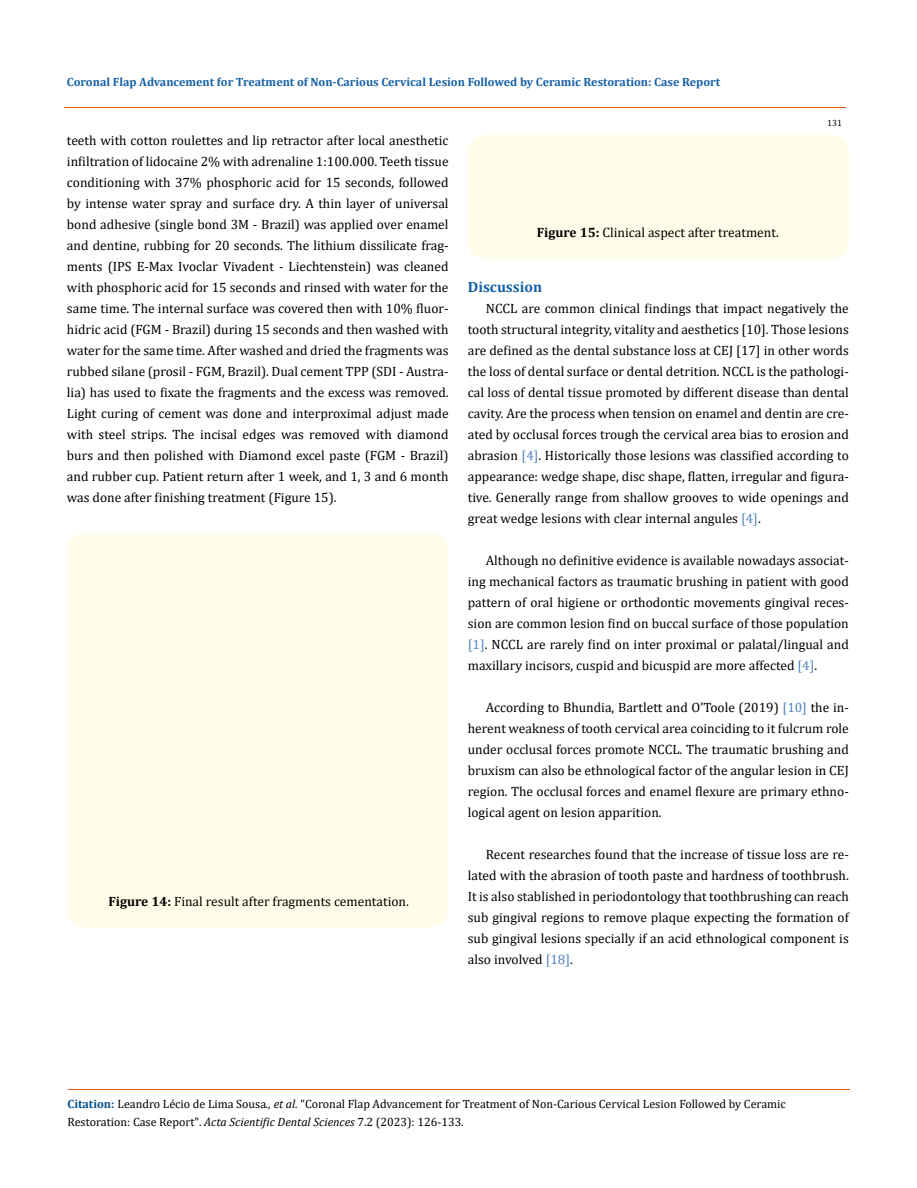
<style>
.page{position:relative;width:917px;height:1188px;background:#fff}
.page>*{position:absolute;margin:0;border:0;box-sizing:border-box;transform-origin:0 0}
.t1{font:700 15px "Cambria";color:#1560a6}
.t2{font:13.5px/21px "Cambria";color:#000;text-align:justify}
.t3{font:12px/18px "Cambria";color:#000}
.t4{font:700 12px "Cambria";color:#1560a6}
.t5{font:9px "Cambria";color:#000}
.s1{font-weight:700}
.s2{color:#4f81bd}
.s3{font-weight:700;color:#035089}
.s4{font-style:italic}
</style>
<div class="page">
<div style="left:67px;top:533px;width:381px;height:394px;background:#fffde9;border-radius:18px"></div>
<div style="left:468px;top:135px;width:381px;height:124px;background:#fffde9;border-radius:18px"></div>
<hr style="left:64px;top:108px;width:781px;height:1px;background:#e05d1a">
<hr style="left:68px;top:1090px;width:781px;height:1px;background:#e05d1a">
<p class="t4" style="left:67px;top:73px;width:654px">Coronal Flap Advancement for Treatment of Non-Carious Cervical Lesion Followed by Ceramic Restoration: Case Report</p>
<p class="t5" style="left:827px;top:118px;width:16px">131</p>
<p class="t2" style="left:67px;top:130px;width:383px">teeth with cotton roulettes and lip retractor after local anesthetic infiltration of lidocaine 2% with adrenaline 1:100.000. Teeth tissue conditioning with 37% phosphoric acid for 15 seconds, followed by intense water spray and surface dry. A thin layer of universal bond adhesive (single bond 3M - Brazil) was applied over enamel and dentine, rubbing for 20 seconds. The lithium dissilicate frag&shy;ments (IPS E-Max Ivoclar Vivadent - Liechtenstein) was cleaned with phosphoric acid for 15 seconds and rinsed with water for the same time. The internal surface was covered then with 10% fluor&shy;hidric acid (FGM - Brazil) during 15 seconds and then washed with water for the same time. After washed and dried the fragments was rubbed silane (prosil - FGM, Brazil). Dual cement TPP (SDI - Austra&shy;lia) has used to fixate the fragments and the excess was removed.<br>Light curing of cement was done and interproximal adjust made with steel strips. The incisal edges was removed with diamond burs and then polished with Diamond excel paste (FGM - Brazil) and rubber cup. Patient return after 1 week, and 1, 3 and 6 month was done after finishing treatment (Figure 15).</p>
<p class="t2" style="left:108px;top:890px;width:302px"><span class="s1">Figure 14:</span> Final result after fragments cementation.</p>
<p class="t2" style="left:537px;top:222px;width:243px"><span class="s1">Figure 15:</span> Clinical aspect after treatment.</p>
<p class="t1" style="left:468px;top:276px;width:76px">Discussion</p>
<p class="t2" style="left:468px;top:298px;width:382px;text-indent:18px">NCCL are common clinical findings that impact negatively the tooth structural integrity, vitality and aesthetics [10]. Those lesions are defined as the dental substance loss at CEJ [17] in other words the loss of dental surface or dental detrition. NCCL is the pathologi&shy;cal loss of dental tissue promoted by different disease than dental cavity. Are the process when tension on enamel and dentin are cre&shy;ated by occlusal forces trough the cervical area bias to erosion and abrasion <span class="s2">[4]</span>. Historically those lesions was classified according to appearance: wedge shape, disc shape, flatten, irregular and figura&shy;tive. Generally range from shallow grooves to wide openings and great wedge lesions with clear internal angules <span class="s2">[4]</span>.</p>
<p class="t2" style="left:468px;top:550px;width:382px;text-indent:18px">Although no definitive evidence is available nowadays associat&shy;ing mechanical factors as traumatic brushing in patient with good pattern of oral higiene or orthodontic movements gingival reces&shy;sion are common lesion find on buccal surface of those population <span class="s2">[1]</span>. NCCL are rarely find on inter proximal or palatal/lingual and maxillary incisors, cuspid and bicuspid are more affected <span class="s2">[4]</span>.</p>
<p class="t2" style="left:468px;top:697px;width:382px;text-indent:18px">According to Bhundia, Bartlett and O’Toole (2019) <span class="s2">[10]</span> the in&shy;herent weakness of tooth cervical area coinciding to it fulcrum role under occlusal forces promote NCCL. The traumatic brushing and bruxism can also be ethnological factor of the angular lesion in CEJ region. The occlusal forces and enamel flexure are primary ethno&shy;logical agent on lesion apparition.</p>
<p class="t2" style="left:468px;top:844px;width:382px;text-indent:18px">Recent researches found that the increase of tissue loss are re&shy;lated with the abrasion of tooth paste and hardness of toothbrush.<br>It is also stablished in periodontology that toothbrushing can reach sub gingival regions to remove plaque expecting the formation of sub gingival lesions specially if an acid ethnological component is also involved <span class="s2">[18]</span>.</p>
<p class="t3" style="left:68px;top:1095px;width:719px"><span class="s3">Citation:</span> Leandro Lécio de Lima Sousa<span class="s4">., et al.</span> “Coronal Flap Advancement for Treatment of Non-Carious Cervical Lesion Followed by Ceramic<br>Restoration: Case Report". <span class="s4">Acta Scientific Dental Sciences</span> 7.2 (2023): 126-133.</p>
</div>
